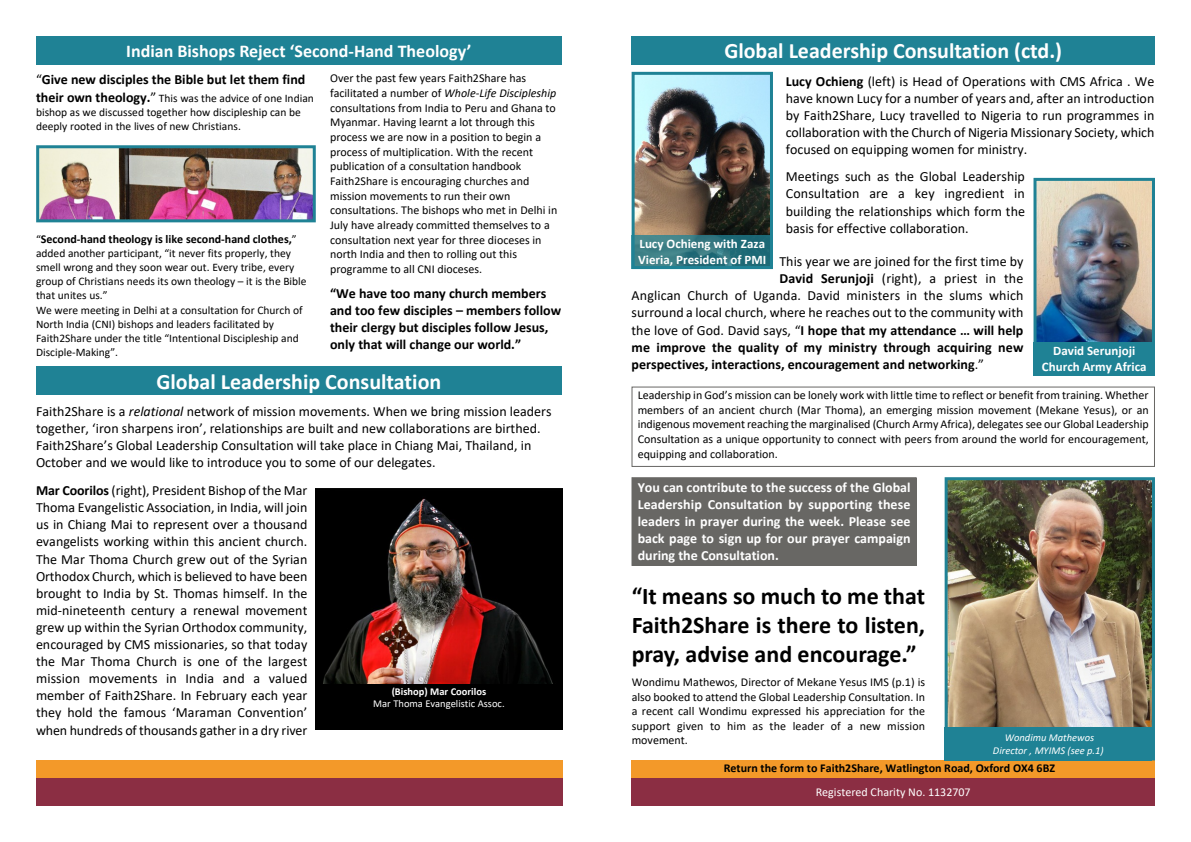
<style>
.page{position:relative;width:1191px;height:842px;background:#fff}
.page>*{position:absolute;margin:0;border:0;box-sizing:border-box;transform-origin:0 0}
.t1{font:700 24px/29.3px "Calibri";color:#000;text-align:justify}
.t2{font:700 22px "Calibri";color:#fff}
.t3{font:700 18px "Calibri";color:#fff}
.t4{font:14px/17.1px "Calibri";color:#000;text-align:justify}
.t5{font:700 14px/17.1px "Calibri";color:#000}
.t6{font:700 14px/17.1px "Calibri";color:#fff;text-align:justify}
.t7{font:700 13px/15.9px "Calibri";color:#fff}
.t8{font:12px/14.7px "Calibri";color:#000;text-align:justify}
.t9{font:700 12px "Calibri";color:#000}
.t10{font:12px "Calibri";color:#fff}
.t11{font:11.5px/14px "Calibri";color:#000}
.t12{font:italic 10.5px/12.8px "Calibri";color:#fff;text-align:center}
.t13{font:10.5px "Calibri";color:#fff}
.t14{font:700 10.5px "Calibri";color:#fff}
.s1{font-style:italic}
.s2{font-weight:400}
.s3{font-weight:700;font-size:14px}
.s4{font-size:14px}
.s5{font-weight:400;font-size:11.5px}
.s6{font-weight:700}
</style>
<div class="page">
<div style="left:36px;top:778px;width:526px;height:28px;background:#8b2e43"></div>
<div style="left:36px;top:760px;width:526px;height:18px;background:#f39929"></div>
<div style="left:36px;top:36px;width:526px;height:28px;background:#1f8295"></div>
<div style="left:631px;top:778px;width:524px;height:28px;background:#8b2e43"></div>
<div style="left:631px;top:36px;width:524px;height:28px;background:#1f8295"></div>
<div style="left:631px;top:760px;width:516px;height:18px;background:#f39929"></div>
<img style="left:635px;top:76px;width:134px;height:159px">
<div style="left:631px;top:72px;width:142px;height:197px;border:3px solid #1f8295"></div>
<div style="left:631px;top:235px;width:142px;height:34px;background:#1f8295;opacity:.76"></div>
<img style="left:948px;top:481px;width:203px;height:246px">
<div style="left:944px;top:477px;width:211px;height:283px;border:3px solid #1f8295"></div>
<div style="left:944px;top:727px;width:208px;height:33px;background:#1f8295"></div>
<div style="left:36px;top:367px;width:526px;height:28px;background:#1f8295"></div>
<img style="left:316px;top:489px;width:246px;height:195px">
<div style="left:316px;top:684px;width:246px;height:45px;background:#000"></div>
<div style="left:631px;top:386px;width:524px;height:81px;border:1px solid #686764"></div>
<img style="left:1037px;top:182px;width:114px;height:160px">
<div style="left:1033px;top:178px;width:122px;height:183px;border:3px solid #1f8295"></div>
<div style="left:1033px;top:342px;width:122px;height:33px;background:#1f8295"></div>
<div style="left:632px;top:478px;width:284px;height:87px;background:#686764"></div>
<div style="left:631px;top:477px;width:285px;height:89px;border:1px solid #686764"></div>
<img style="left:40px;top:149px;width:272px;height:69px">
<div style="left:36px;top:145px;width:280px;height:77px;border:3px solid #1f8295"></div>
<p class="t3" style="left:126px;top:43px;width:347px">Indian Bishops Reject ‘Second-Hand Theology’</p>
<p class="t8" style="left:330px;top:72px;width:229px;text-align:left">Over the past few years Faith2Share has facilitated a number of <span class="s1">Whole-Life Discipleship </span>consultations from India to Peru and Ghana to Myanmar. Having learnt a lot through this process we are now in a position to begin a process of multiplication. With the recent publication of a consultation handbook Faith2Share is encouraging churches and mission movements to run their own consultations. The bishops who met in Delhi in July have already committed themselves to a consultation next year for three dioceses in north India and then to rolling out this programme to all CNI dioceses.</p>
<p class="t5" style="left:330px;top:285px;width:232px">“We have too many church members and too few disciples – members follow their clergy but disciples follow Jesus, only that will change our world.”</p>
<p class="t5" style="left:36px;top:72px;width:271px"><span class="s2">“</span>Give new disciples the Bible but let them find</p>
<p class="t11" style="left:36px;top:91px;width:279px;line-height:14.4px"><span class="s3">their own theology.</span><span class="s4">”</span> This was the advice of one Indian bishop as we discussed together how discipleship can be deeply rooted in the lives of new Christians.</p>
<p class="t9" style="left:36px;top:234px;width:262px"><span class="s5">“</span>Second-hand theology is like second-hand clothes,<span class="s5">”</span></p>
<p class="t11" style="left:36px;top:247px;width:272px">added another participant, “it never fits properly, they smell wrong and they soon wear out. Every tribe, every group of Christians needs its own theology – it is the Bible that unites us.”<br>We were meeting in Delhi at a consultation for Church of North India (CNI) bishops and leaders facilitated by Faith2Share under the title “Intentional Discipleship and Disciple-Making”.</p>
<h2 class="t2" style="left:156px;top:372px;width:286px">Global Leadership Consultation</h2>
<p class="t4" style="left:36px;top:404px;width:517px;text-align:left">Faith2Share is a <span class="s1">relational</span> network of mission movements. When we bring mission leaders together, ‘iron sharpens iron’, relationships are built and new collaborations are birthed.<br>Faith2Share’s Global Leadership Consultation will take place in Chiang Mai, Thailand, in October and we would like to introduce you to some of our delegates.</p>
<p class="t4" style="left:36px;top:483px;width:273px"><span class="s6">Mar Coorilos</span> (right), President Bishop of the Mar Thoma Evangelistic Association, in India, will join us in Chiang Mai to represent over a thousand evangelists working within this ancient church.<br>The Mar Thoma Church grew out of the Syrian Orthodox Church, which is believed to have been brought to India by St. Thomas himself. In the mid-nineteenth century a renewal movement grew up within the Syrian Orthodox community, encouraged by CMS missionaries, so that today the Mar Thoma Church is one of the largest mission movements in India and a valued member of Faith2Share. In February each year they hold the famous ‘Maraman Convention’ when hundreds of thousands gather in a dry river</p>
<p class="t14" style="left:392px;top:687px;width:96px">(Bishop) Mar Coorilos</p>
<p class="t13" style="left:373px;top:699px;width:133px">Mar Thoma Evangelistic Assoc.</p>
<h2 class="t2" style="left:724px;top:42px;width:339px">Global Leadership Consultation (ctd.)</h2>
<p class="t4" style="left:785px;top:74px;width:370px"><span class="s6">Lucy Ochieng</span> (left) is Head of Operations with CMS Africa . We have known Lucy for a number of years and, after an introduction by Faith2Share, Lucy travelled to Nigeria to run programmes in collaboration with the Church of Nigeria Missionary Society, which focused on equipping women for ministry.</p>
<p class="t4" style="left:785px;top:169px;width:241px">Meetings such as the Global Leadership Consultation are a key ingredient in building the relationships which form the basis for effective collaboration.</p>
<p class="t7" style="left:638px;top:237px;width:130px">Lucy Ochieng with Zaza<br>Vieria, President of PMI</p>
<p class="t4" style="left:779px;top:254px;width:245px">This year we are joined for the first time by</p>
<p class="t4" style="left:779px;top:271px;width:245px"><span class="s6">David Serunjoji</span> (right), a priest in the</p>
<p class="t4" style="left:631px;top:288px;width:393px">Anglican Church of Uganda. David ministers in the slums which</p>
<p class="t4" style="left:631px;top:305px;width:393px">surround a local church, where he reaches out to the community with</p>
<p class="t5" style="left:631px;top:322px;width:393px"><span class="s2">the love of God. David says, “</span>I hope that my attendance … will help</p>
<p class="t5" style="left:631px;top:340px;width:393px">me improve the quality of my ministry through acquiring new</p>
<p class="t5" style="left:631px;top:357px;width:354px">perspectives, interactions, encouragement and networking<span class="s2">.”</span></p>
<p class="t8" style="left:637px;top:389px;width:512px">Leadership in God’s mission can be lonely work with little time to reflect or benefit from training. Whether members of an ancient church (Mar Thoma), an emerging mission movement (Mekane Yesus), or an indigenous movement reaching the marginalised (Church Army Africa), delegates see our Global Leadership Consultation as a unique opportunity to connect with peers from around the world for encouragement, equipping and collaboration.</p>
<p class="t7" style="left:1042px;top:344px;width:106px;text-align:center">David Serunjoji<br>Church Army Africa</p>
<p class="t6" style="left:637px;top:480px;width:274px">You can contribute to the success of the Global Leadership Consultation by supporting these leaders in prayer during the week. Please see back page to sign up for our prayer campaign during the Consultation.</p>
<h1 class="t1" style="left:631px;top:583px;width:295px">“It means so much to me that Faith2Share is there to listen, pray, advise and encourage.”</h1>
<p class="t8" style="left:631px;top:675px;width:295px">Wondimu Mathewos, Director of Mekane Yesus IMS (p.1) is also booked to attend the Global Leadership Consultation. In a recent call Wondimu expressed his appreciation for the support given to him as the leader of a new mission movement.</p>
<p class="t12" style="left:992px;top:732px;width:112px">Wondimu Mathewos<br>Director , MYIMS (see p.1)</p>
<p class="t9" style="left:724px;top:763px;width:333px">Return the form to Faith2Share, Watlington Road, Oxford OX4 6BZ</p>
<p class="t10" style="left:815px;top:787px;width:156px">Registered Charity No. 1132707</p>
</div>
